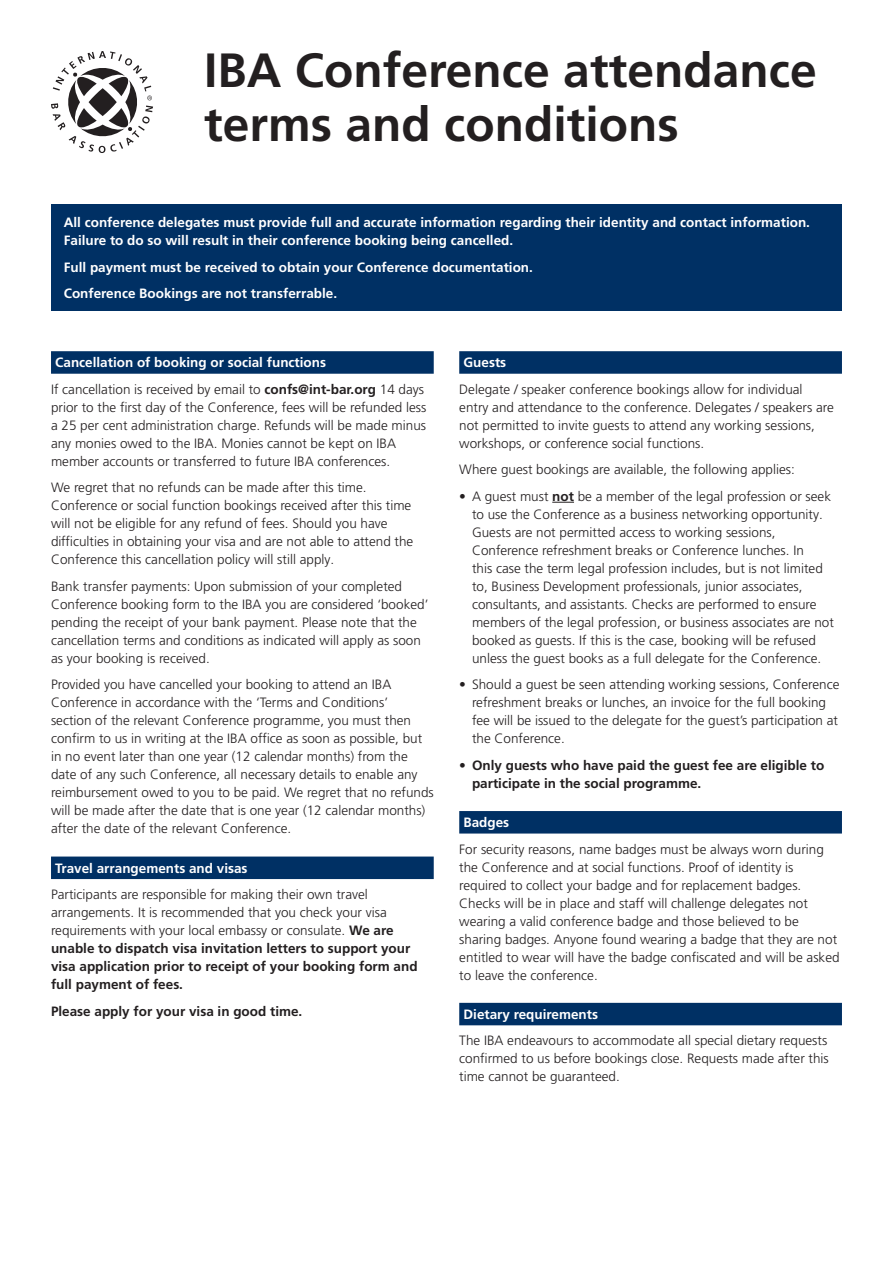
<style>
.page{position:relative;width:893px;height:1263px;background:#fff}
.page>*{position:absolute;margin:0;border:0;box-sizing:border-box;transform-origin:0 0}
.Body_copy{font:700 48px/54px "Frutiger LT Pro";color:#231f20}
.Body_copy-2{font:300 13.5px/18px "Frutiger LT Pro";color:#231f20}
.Body_copy-3{font:700 13.5px/18px "Frutiger LT Pro";color:#fff}
.Body_copy-4{font:700 13.5px/18px "Frutiger LT Pro";color:#231f20}
.Body_copy_highlighted{font:700 13.5px "Frutiger LT Pro";color:#fff}
.s1{font-weight:700}
.s2{font-weight:300}
</style>
<div class="page">
<div style="left:51px;top:351px;width:383px;height:23px;background:#003064"></div>
<div style="left:51px;top:856px;width:383px;height:23px;background:#003064"></div>
<div style="left:459px;top:351px;width:383px;height:23px;background:#003064"></div>
<svg style="left:552px;top:502px;width:22px;height:1px"></svg>
<div style="left:459px;top:811px;width:383px;height:22px;background:#003064"></div>
<div style="left:459px;top:1003px;width:383px;height:22px;background:#003064"></div>
<svg style="left:51px;top:51px;width:102px;height:102px"></svg>
<div style="left:51px;top:204px;width:791px;height:107px;background:#003064"></div>
<p class="Body_copy" style="left:204px;top:43px;width:614px">IBA Conference attendance terms and conditions</p>
<p class="Body_copy-3" style="left:64px;top:213px;width:748px">All conference delegates must provide full and accurate information regarding their identity and contact information.<br>Failure to do so will result in their conference booking being cancelled.</p>
<p class="Body_copy-3" style="left:64px;top:258px;width:471px">Full payment must be received to obtain your Conference documentation.</p>
<p class="Body_copy-3" style="left:64px;top:284px;width:275px">Conference Bookings are not transferrable.</p>
<p class="Body_copy_highlighted" style="left:55px;top:355px;width:272px">Cancellation of booking or social functions</p>
<p class="Body_copy-2" style="left:51px;top:380px;width:377px">If cancellation is received by email to <span class="s1">confs@int-bar.org</span> 14 days prior to the first day of the Conference, fees will be refunded less a 25 per cent administration charge. Refunds will be made minus any monies owed to the IBA. Monies cannot be kept on IBA member accounts or transferred to future IBA conferences.</p>
<p class="Body_copy-2" style="left:51px;top:479px;width:364px">We regret that no refunds can be made after this time.<br>Conference or social function bookings received after this time will not be eligible for any refund of fees. Should you have difficulties in obtaining your visa and are not able to attend the Conference this cancellation policy will still apply.</p>
<p class="Body_copy-2" style="left:51px;top:577px;width:379px">Bank transfer payments: Upon submission of your completed Conference booking form to the IBA you are considered ‘booked’ pending the receipt of your bank payment. Please note that the cancellation terms and conditions as indicated will apply as soon as your booking is received.</p>
<p class="Body_copy-2" style="left:51px;top:676px;width:384px">Provided you have cancelled your booking to attend an IBA Conference in accordance with the ‘Terms and Conditions’<br>section of the relevant Conference programme, you must then confirm to us in writing at the IBA office as soon as possible, but in no event later than one year (12 calendar months) from the date of any such Conference, all necessary details to enable any reimbursement owed to you to be paid. We regret that no refunds will be made after the date that is one year (12 calendar months) after the date of the relevant Conference.</p>
<p class="Body_copy_highlighted" style="left:55px;top:860px;width:194px">Travel arrangements and visas</p>
<p class="Body_copy-2" style="left:51px;top:885px;width:368px">Participants are responsible for making their own travel arrangements. It is recommended that you check your visa requirements with your local embassy or consulate. <span class="s1">We are unable to dispatch visa invitation letters to support your visa application prior to receipt of your booking form and full payment of fees.</span></p>
<p class="Body_copy-4" style="left:51px;top:1002px;width:253px">Please apply for your visa in good time.</p>
<p class="Body_copy_highlighted" style="left:463px;top:355px;width:44px">Guests</p>
<p class="Body_copy-2" style="left:459px;top:380px;width:376px">Delegate / speaker conference bookings allow for individual entry and attendance to the conference. Delegates / speakers are not permitted to invite guests to attend any working sessions, workshops, or conference social functions.</p>
<p class="Body_copy-2" style="left:459px;top:461px;width:337px">Where guest bookings are available, the following applies:</p>
<p class="Body_copy-2" style="left:472px;top:487px;width:363px;text-indent:-13px">• A guest must <span class="s1">not</span> be a member of the legal profession or seek to use the Conference as a business networking opportunity.<br>Guests are not permitted access to working sessions, Conference refreshment breaks or Conference lunches. In<br>this case the term legal profession includes, but is not limited to, Business Development professionals, junior associates, consultants, and assistants. Checks are performed to ensure members of the legal profession, or business associates are not booked as guests. If this is the case, booking will be refused unless the guest books as a full delegate for the Conference.</p>
<p class="Body_copy-2" style="left:472px;top:676px;width:369px;text-indent:-13px">• Should a guest be seen attending working sessions, Conference refreshment breaks or lunches, an invoice for the full booking fee will be issued to the delegate for the guest’s participation at the Conference.</p>
<p class="Body_copy-4" style="left:472px;top:756px;width:354px;text-indent:-13px"><span class="s2">•</span> Only guests who have paid the guest fee are eligible to participate in the social programme.</p>
<p class="Body_copy_highlighted" style="left:463px;top:814px;width:47px">Badges</p>
<p class="Body_copy-2" style="left:459px;top:840px;width:382px">For security reasons, name badges must be always worn during the Conference and at social functions. Proof of identity is required to collect your badge and for replacement badges.<br>Checks will be in place and staff will challenge delegates not wearing a valid conference badge and those believed to be sharing badges. Anyone found wearing a badge that they are not entitled to wear will have the badge confiscated and will be asked to leave the conference.</p>
<p class="Body_copy_highlighted" style="left:463px;top:1006px;width:136px">Dietary requirements</p>
<p class="Body_copy-2" style="left:459px;top:1032px;width:371px;text-align:justify">The IBA endeavours to accommodate all special dietary requests confirmed to us before bookings close. Requests made after this time cannot be guaranteed.</p>
</div>
